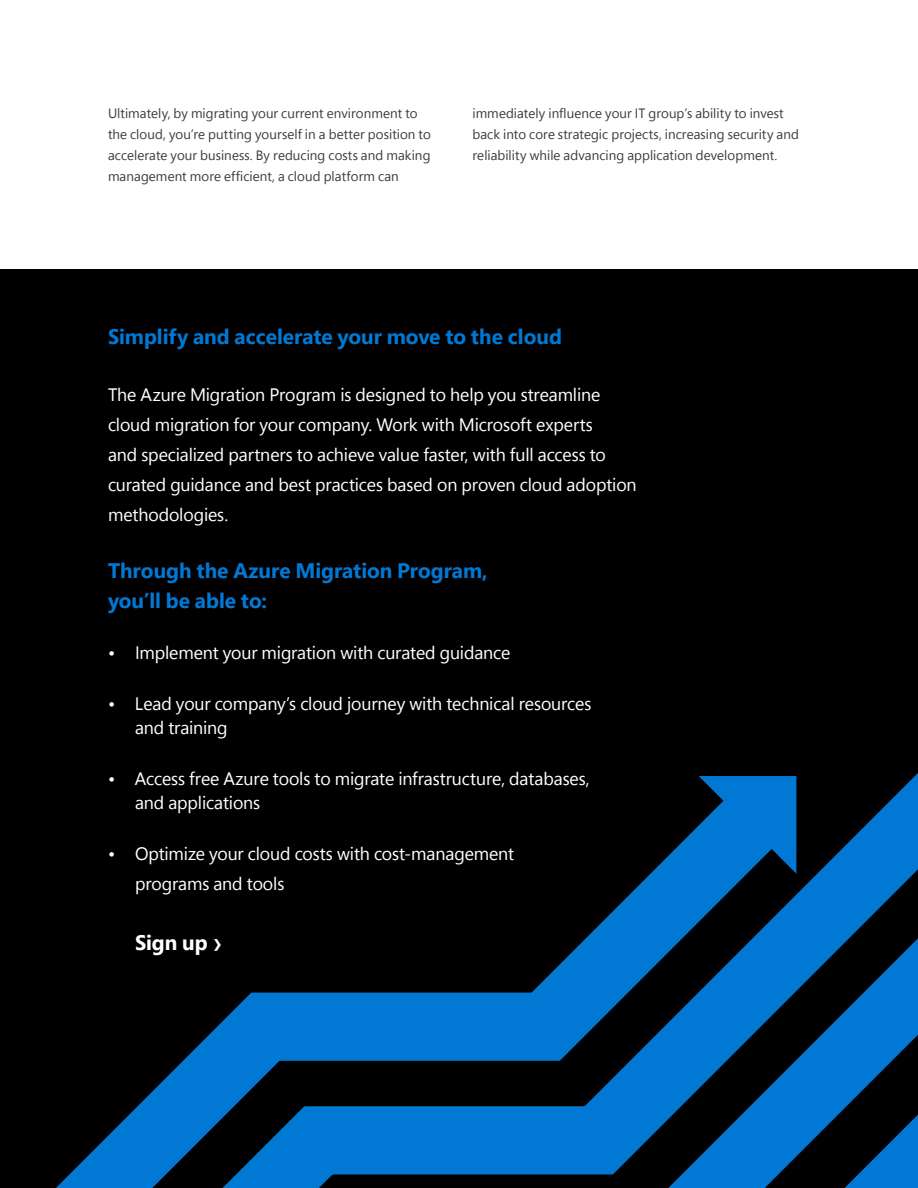
<style>
.page{position:relative;width:918px;height:1188px;background:#fff}
.page>*{position:absolute;margin:0;border:0;box-sizing:border-box;transform-origin:0 0}
.t1{font:700 21px/30px "Segoe Pro Display";color:#0078d4}
.t2{font:700 21px "Segoe Pro Display";letter-spacing:-.005em;color:#fff}
.t3{font:18px/30px "Segoe Pro Display";letter-spacing:-.005em;color:#fff}
.t4{font:13.5px/21px "Segoe Pro Display";letter-spacing:.005em;color:#3c3c41}
.s1{font-family:"Amazon Ember";font-weight:400;font-size:28.5px}
</style>
<div class="page">
<div style="left:0;top:270px;width:918px;height:918px;background:#000"></div>
<svg style="left:56px;top:773px;width:862px;height:415px"></svg>
<svg style="left:699px;top:776px;width:97px;height:98px;background:#0068b8"></svg>
<p class="t4" style="left:108px;top:104px;width:324px">Ultimately, by migrating your current environment to the cloud, you’re putting yourself in a better position to accelerate your business. By reducing costs and making management more efficient, a cloud platform can</p>
<p class="t4" style="left:472px;top:103px;width:328px">immediately influence your IT group’s ability to invest back into core strategic projects, increasing security and reliability while advancing application development.</p>
<p class="t1" style="left:108px;top:321px;width:456px">Simplify and accelerate your move to the cloud</p>
<p class="t3" style="left:108px;top:381px;width:530px">The Azure Migration Program is designed to help you streamline cloud migration for your company. Work with Microsoft experts<br>and specialized partners to achieve value faster, with full access to curated guidance and best practices based on proven cloud adoption methodologies.</p>
<p class="t1" style="left:108px;top:555px;width:381px">Through the Azure Migration Program, you’ll be able to:</p>
<p class="t3" style="left:108px;top:639px;width:404px">• Implement your migration with curated guidance</p>
<p class="t3" style="left:135px;top:693px;width:458px;line-height:24px;text-indent:-27px">• Lead your company’s cloud journey with technical resources and training</p>
<p class="t3" style="left:135px;top:768px;width:456px;line-height:24px;text-indent:-27px">• Access free Azure tools to migrate infrastructure, databases, and applications</p>
<p class="t3" style="left:135px;top:840px;width:381px;text-indent:-27px">• Optimize your cloud costs with cost-management programs and tools</p>
<p class="t2" style="left:135px;top:928px;width:89px">Sign up <span class="s1">›</span></p>
</div>
